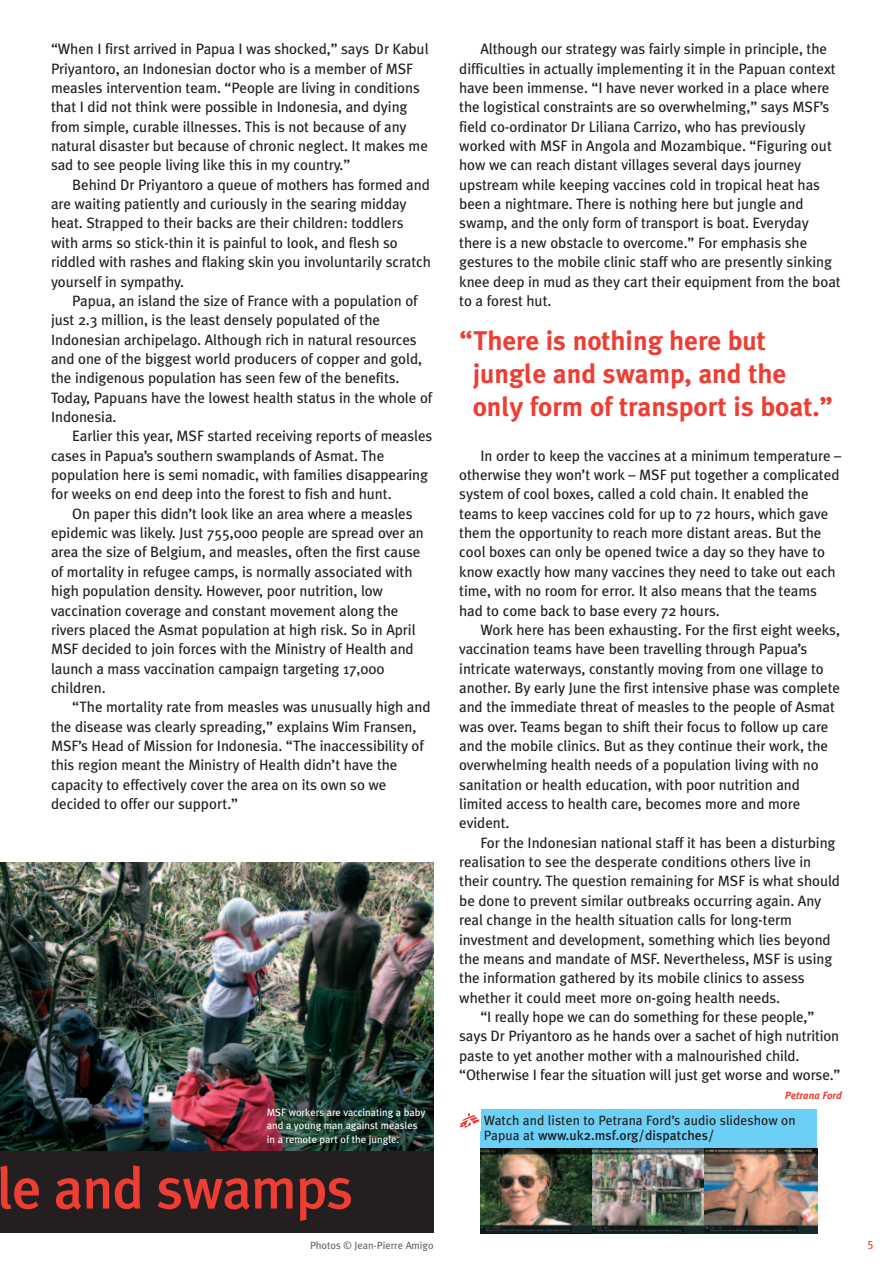
<style>
.page{position:relative;width:893px;height:1263px;background:#fff}
.page>*{position:absolute;margin:0;border:0;box-sizing:border-box;transform-origin:0 0}
.t1{font:500 58.5px "Meta Plus";letter-spacing:-.02em;color:#ee3e34}
.t2{font:700 27px/33px "Meta Plus";color:#ee3e34}
.t3{font:15px/19.4px "Meta Plus";letter-spacing:-.005em;color:#231f20}
.t4{font:13.5px/15px "Meta Plus";letter-spacing:.005em;color:#231f20}
.t5{font:12px "Meta Plus";color:#ee3e34}
.t6{font:10.5px/13.5px "Meta Plus";color:#fff}
.t7{font:10.5px "Meta Plus";color:#696467}
.t8{font:italic 700 10.5px "Meta Plus";color:#ee3e34}
.s1{font-weight:500}
</style>
<div class="page">
<div style="left:480px;top:1109px;width:337px;height:40px;background:#6bcff6"></div>
<svg style="left:460px;top:1113px;width:19px;height:15px"></svg>
<img style="left:0;top:862px;width:434px;height:289px">
<div style="left:0;top:1151px;width:434px;height:82px;background:#231f20"></div>
<img style="left:480px;top:1149px;width:112px;height:84px">
<img style="left:592px;top:1149px;width:113px;height:84px">
<img style="left:705px;top:1149px;width:112px;height:84px">
<p class="t3" style="left:51px;top:39px;width:379px">“When I first arrived in Papua I was shocked,” says Dr Kabul Priyantoro, an Indonesian doctor who is a member of MSF measles intervention team. “People are living in conditions that I did not think were possible in Indonesia, and dying from simple, curable illnesses. This is not because of any natural disaster but because of chronic neglect. It makes me sad to see people living like this in my country.”</p>
<p class="t3" style="left:51px;top:175px;width:381px;text-indent:21px">Behind Dr Priyantoro a queue of mothers has formed and are waiting patiently and curiously in the searing midday heat. Strapped to their backs are their children: toddlers with arms so stick-thin it is painful to look, and flesh so riddled with rashes and flaking skin you involuntarily scratch yourself in sympathy.</p>
<p class="t3" style="left:51px;top:291px;width:383px;text-indent:21px">Papua, an island the size of France with a population of just 2.3 million, is the least densely populated of the Indonesian archipelago. Although rich in natural resources and one of the biggest world producers of copper and gold, the indigenous population has seen few of the benefits.<br>Today, Papuans have the lowest health status in the whole of Indonesia.</p>
<p class="t3" style="left:51px;top:426px;width:383px;text-indent:21px">Earlier this year, MSF started receiving reports of measles cases in Papua’s southern swamplands of Asmat. The population here is semi nomadic, with families disappearing for weeks on end deep into the forest to fish and hunt.</p>
<p class="t3" style="left:51px;top:504px;width:374px;text-indent:21px">On paper this didn’t look like an area where a measles epidemic was likely. Just 755,000 people are spread over an area the size of Belgium, and measles, often the first cause of mortality in refugee camps, is normally associated with high population density. However, poor nutrition, low vaccination coverage and constant movement along the rivers placed the Asmat population at high risk. So in April MSF decided to join forces with the Ministry of Health and launch a mass vaccination campaign targeting 17,000 children.</p>
<p class="t3" style="left:51px;top:697px;width:381px;text-indent:21px">“The mortality rate from measles was unusually high and the disease was clearly spreading,” explains Wim Fransen, MSF’s Head of Mission for Indonesia. “The inaccessibility of this region meant the Ministry of Health didn’t have the capacity to effectively cover the area on its own so we decided to offer our support.”</p>
<p class="t3" style="left:459px;top:39px;width:383px;text-indent:21px">Although our strategy was fairly simple in principle, the difficulties in actually implementing it in the Papuan context have been immense. “I have never worked in a place where the logistical constraints are so overwhelming,” says MSF’s field co-ordinator Dr Liliana Carrizo, who has previously worked with MSF in Angola and Mozambique. “Figuring out how we can reach distant villages several days journey upstream while keeping vaccines cold in tropical heat has been a nightmare. There is nothing here but jungle and swamp, and the only form of transport is boat. Everyday there is a new obstacle to overcome.” For emphasis she gestures to the mobile clinic staff who are presently sinking knee deep in mud as they cart their equipment from the boat to a forest hut.</p>
<h2 class="t2" style="left:473px;top:324px;width:362px;text-indent:-13px">“There is nothing here but jungle and swamp, and the only form of transport is boat.”</h2>
<p class="t3" style="left:459px;top:446px;width:384px;text-indent:21px">In order to keep the vaccines at a minimum temperature – otherwise they won’t work – MSF put together a complicated system of cool boxes, called a cold chain. It enabled the teams to keep vaccines cold for up to 72 hours, which gave them the opportunity to reach more distant areas. But the cool boxes can only be opened twice a day so they have to know exactly how many vaccines they need to take out each time, with no room for error. It also means that the teams had to come back to base every 72 hours.</p>
<p class="t3" style="left:459px;top:620px;width:382px;text-indent:21px">Work here has been exhausting. For the first eight weeks, vaccination teams have been travelling through Papua’s intricate waterways, constantly moving from one village to another. By early June the first intensive phase was complete and the immediate threat of measles to the people of Asmat was over. Teams began to shift their focus to follow up care and the mobile clinics. But as they continue their work, the overwhelming health needs of a population living with no sanitation or health education, with poor nutrition and limited access to health care, becomes more and more evident.</p>
<p class="t3" style="left:480px;top:833px;width:356px">For the Indonesian national staff it has been a disturbing</p>
<p class="t3" style="left:459px;top:852px;width:353px">realisation to see the desperate conditions others live in</p>
<p class="t3" style="left:459px;top:872px;width:382px">their country. The question remaining for MSF is what should</p>
<p class="t3" style="left:459px;top:891px;width:364px">be done to prevent similar outbreaks occurring again. Any</p>
<p class="t3" style="left:459px;top:910px;width:334px">real change in the health situation calls for long-term</p>
<p class="t3" style="left:459px;top:930px;width:373px">investment and development, something which lies beyond</p>
<p class="t3" style="left:459px;top:949px;width:375px">the means and mandate of MSF. Nevertheless, MSF is using</p>
<p class="t3" style="left:459px;top:968px;width:347px">the information gathered by its mobile clinics to assess</p>
<p class="t3" style="left:459px;top:988px;width:322px">whether it could meet more on-going health needs.</p>
<p class="t3" style="left:480px;top:1007px;width:335px">“I really hope we can do something for these people,”</p>
<p class="t3" style="left:459px;top:1026px;width:381px">says Dr Priyantoro as he hands over a sachet of high nutrition</p>
<p class="t3" style="left:459px;top:1046px;width:342px">paste to yet another mother with a malnourished child.</p>
<p class="t3" style="left:459px;top:1065px;width:383px">“Otherwise I fear the situation will just get worse and worse.”</p>
<p class="t8" style="left:785px;top:1089px;width:59px">Petrana Ford</p>
<p class="t6" style="left:267px;top:1105px;width:160px">MSF workers are vaccinating a baby and a young man against measles in a remote part of the jungle.</p>
<p class="t4" style="left:484px;top:1112px;width:313px">Watch and listen to Petrana Ford’s audio slideshow on<br>Papua at <span class="s1">www.uk2.msf.org/dispatches/</span></p>
<h1 class="t1" style="left:-3px;top:1154px;width:358px">le and swamps</h1>
<p class="t7" style="left:310px;top:1239px;width:125px">Photos © Jean-Pierre Amigo</p>
<p class="t5" style="left:867px;top:1236px;width:8px">5</p>
</div>
